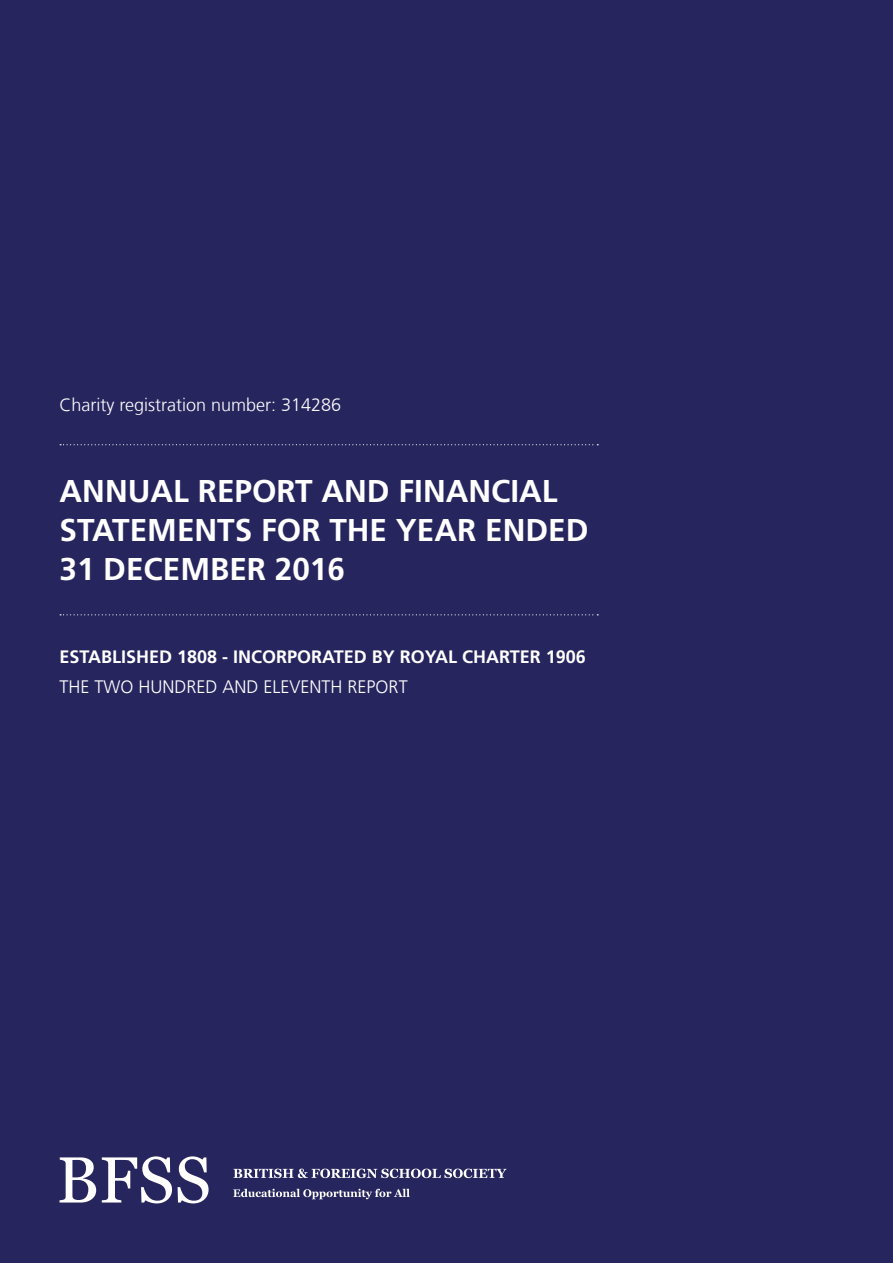
<style>
.page{position:relative;width:893px;height:1263px;background:#27255e}
.page>*{position:absolute;margin:0;border:0;box-sizing:border-box;transform-origin:0 0}
.t1{font:700 31.5px/39px "Frutiger LT Com";color:#fff}
.t2{font:300 18px "Frutiger LT Com";color:#fff}
.t3{font:700 18px "Frutiger LT Com";color:#fff}
</style>
<div class="page">
<svg style="left:60px;top:444px;width:538px;height:1px"></svg>
<svg style="left:60px;top:614px;width:538px;height:1px"></svg>
<svg style="left:60px;top:1157px;width:36px;height:45px"></svg>
<svg style="left:102px;top:1156px;width:70px;height:47px"></svg>
<svg style="left:178px;top:1156px;width:31px;height:47px"></svg>
<svg style="left:233px;top:1168px;width:274px;height:10px"></svg>
<svg style="left:233px;top:1189px;width:177px;height:10px"></svg>
<p class="t2" style="left:60px;top:394px;width:283px">Charity registration number: 314286</p>
<p class="t1" style="left:60px;top:472px;width:530px">ANNUAL REPORT AND FINANCIAL<br>STATEMENTS FOR THE YEAR ENDED<br>31 DECEMBER 2016</p>
<p class="t3" style="left:60px;top:646px;width:528px">ESTABLISHED 1808 - INCORPORATED BY ROYAL CHARTER 1906</p>
<p class="t2" style="left:60px;top:676px;width:350px">THE TWO HUNDRED AND ELEVENTH REPORT</p>
</div>
